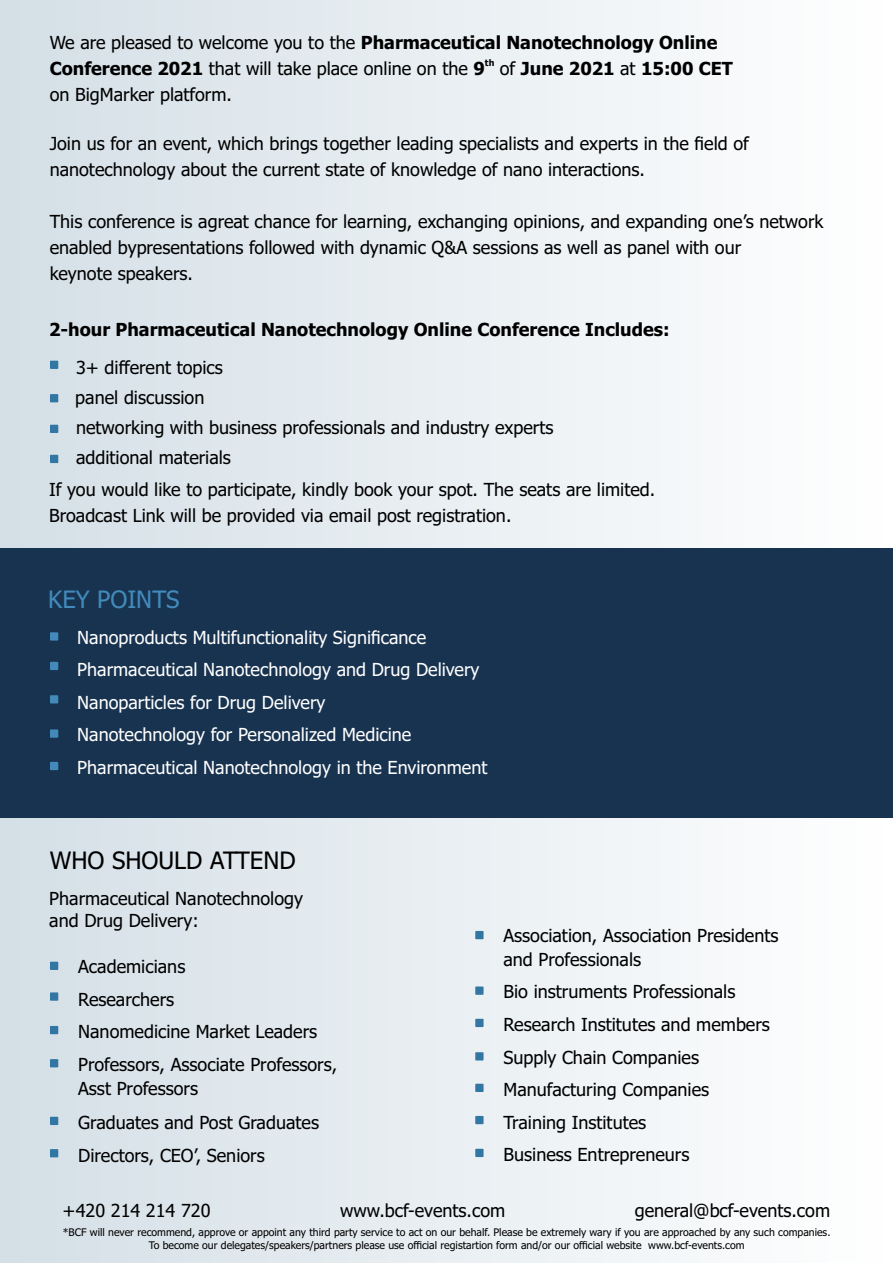
<style>
.page{position:relative;width:893px;height:1263px;background:#fff}
.page>*{position:absolute;margin:0;border:0;box-sizing:border-box;transform-origin:0 0}
.t1{font:24px "Tahoma";color:#000}
.t2{font:24px "Tahoma";color:#418aba}
.t3{font:18px/32.5px "Tahoma";color:#000}
.t4{font:18px/32.5px "Tahoma";color:#fefefe}
.t5{font:700 18px "Tahoma";color:#000}
.t6{font:10.5px/12.6px "Tahoma";color:#000;text-align:center}
.t7{font:700 9px "Tahoma";color:#000}
.s1{font-weight:400}
.s2{font-weight:700}
</style>
<div class="page">
<div style="left:0;top:0;width:893px;height:1263px;background:linear-gradient(to right,#d4dfe6,#fff)"></div>
<div style="left:50px;top:361px;width:8px;height:8px;background:#3276a3"></div>
<div style="left:50px;top:394px;width:8px;height:8px;background:#3276a3"></div>
<div style="left:50px;top:425px;width:8px;height:8px;background:#3276a3"></div>
<div style="left:50px;top:455px;width:8px;height:8px;background:#3276a3"></div>
<div style="left:0;top:548px;width:893px;height:270px;background:#183350"></div>
<div style="left:50px;top:962px;width:8px;height:8px;background:#3276a3"></div>
<div style="left:50px;top:992px;width:8px;height:9px;background:#3276a3"></div>
<div style="left:50px;top:1026px;width:8px;height:8px;background:#3276a3"></div>
<div style="left:50px;top:1059px;width:8px;height:8px;background:#3276a3"></div>
<div style="left:50px;top:1117px;width:8px;height:8px;background:#3276a3"></div>
<div style="left:50px;top:1149px;width:8px;height:8px;background:#3276a3"></div>
<div style="left:475px;top:931px;width:9px;height:8px;background:#3276a3"></div>
<div style="left:475px;top:986px;width:9px;height:9px;background:#3276a3"></div>
<div style="left:475px;top:1019px;width:9px;height:8px;background:#3276a3"></div>
<div style="left:475px;top:1052px;width:9px;height:8px;background:#3276a3"></div>
<div style="left:475px;top:1084px;width:9px;height:8px;background:#3276a3"></div>
<div style="left:475px;top:1116px;width:9px;height:8px;background:#3276a3"></div>
<div style="left:475px;top:1149px;width:9px;height:8px;background:#3276a3"></div>
<div style="left:50px;top:632px;width:8px;height:9px;background:#418aba"></div>
<div style="left:50px;top:662px;width:8px;height:8px;background:#418aba"></div>
<div style="left:50px;top:695px;width:8px;height:8px;background:#418aba"></div>
<div style="left:50px;top:729px;width:8px;height:9px;background:#418aba"></div>
<div style="left:50px;top:762px;width:8px;height:8px;background:#418aba"></div>
<p class="t5" style="left:50px;top:35px;width:669px"><span class="s1">We are pleased to welcome you to the</span> Pharmaceutical Nanotechnology Online</p>
<p class="t7" style="left:485px;top:59px;width:11px">th</p>
<p class="t3" style="left:50px;top:57px;width:685px;line-height:26.1px"><span class="s2">Conference 2021</span> that will take place online on the <span class="s2">9</span> of <span class="s2">June 2021</span> at <span class="s2">15:00 CET </span>on BigMarker platform.</p>
<p class="t3" style="left:50px;top:132px;width:701px;line-height:26.1px">Join us for an event, which brings together leading specialists and experts in the field of nanotechnology about the current state of knowledge of nano interactions.</p>
<p class="t3" style="left:50px;top:210px;width:775px;line-height:26.1px">This conference is agreat chance for learning, exchanging opinions, and expanding one’s network enabled bypresentations followed with dynamic Q&amp;A sessions as well as panel with our<br>keynote speakers.</p>
<p class="t5" style="left:49px;top:322px;width:622px">2-hour Pharmaceutical Nanotechnology Online Conference Includes:</p>
<p class="t3" style="left:75px;top:354px;width:480px;line-height:30.2px">3+ different topics<br>panel discussion<br>networking with business professionals and industry experts additional materials</p>
<p class="t3" style="left:49px;top:478px;width:608px;line-height:26.1px">If you would like to participate, kindly book your spot. The seats are limited.<br>Broadcast Link will be provided via email post registration.</p>
<h1 class="t2" style="left:48px;top:589px;width:133px">KEY POINTS</h1>
<p class="t4" style="left:77px;top:622px;width:412px">Nanoproducts Multifunctionality Significance Pharmaceutical Nanotechnology and Drug Delivery Nanoparticles for Drug Delivery<br>Nanotechnology for Personalized Medicine Pharmaceutical Nanotechnology in the Environment</p>
<h1 class="t1" style="left:50px;top:851px;width:248px">WHO SHOULD ATTEND</h1>
<p class="t3" style="left:49px;top:889px;width:255px;line-height:21.8px">Pharmaceutical Nanotechnology and Drug Delivery:</p>
<p class="t3" style="left:78px;top:952px;width:241px">Academicians<br>Researchers<br>Nanomedicine Market Leaders</p>
<p class="t3" style="left:78px;top:1054px;width:261px;line-height:23.9px">Professors, Associate Professors,<br>Asst Professors</p>
<p class="t3" style="left:78px;top:1108px;width:242px">Graduates and Post Graduates<br>Directors, CEO’, Seniors</p>
<p class="t3" style="left:503px;top:925px;width:277px;line-height:23.9px">Association, Association Presidents and Professionals</p>
<p class="t3" style="left:503px;top:977px;width:268px">Bio instruments Professionals<br>Research Institutes and members<br>Supply Chain Companies<br>Manufacturing Companies<br>Training Institutes<br>Business Entrepreneurs</p>
<p class="t3" style="left:63px;top:1195px;width:149px">+420 214 214 720</p>
<p class="t3" style="left:340px;top:1195px;width:167px">www.bcf-events.com</p>
<p class="t3" style="left:635px;top:1195px;width:197px">general@bcf-events.com</p>
<p class="t6" style="left:63px;top:1227px;width:769px">*BCF will never recommend, approve or appoint any third party service to act on our behalf. Please be extremely wary if you are approached by any such companies.<br>To become our delegates/speakers/partners please use official registartion form and/or our official website www.bcf-events.com</p>
</div>
